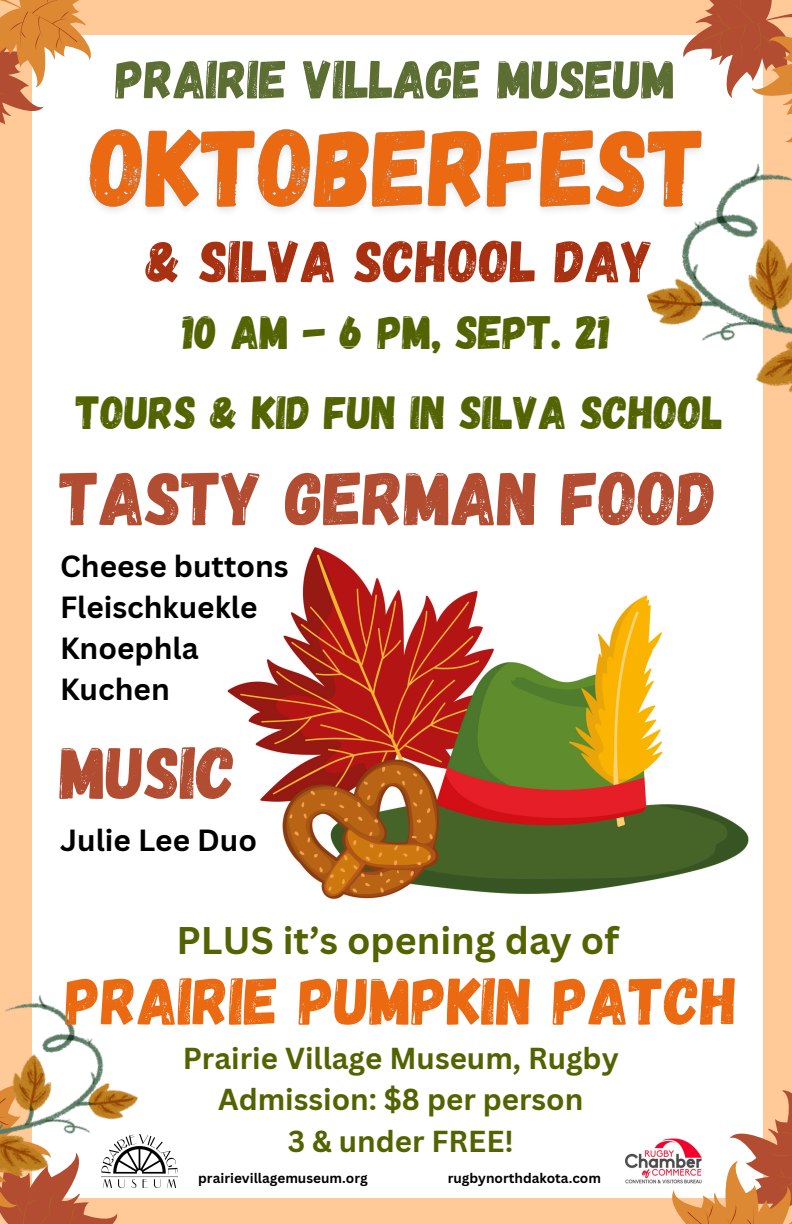
<style>
.page{position:relative;width:792px;height:1224px;background:#ffc998}
.page>*{position:absolute;margin:0;border:0;box-sizing:border-box;transform-origin:0 0}
.t1{font:75.8px "Gagalin";color:#b24d32}
.t2{font:73.9px "Gagalin";color:#b24d32}
.t3{font:66.5px "Gagalin";letter-spacing:.005em;color:#eb6911}
.t4{font:59px "Gagalin";letter-spacing:.005em;color:#a83112}
.t5{font:54px "Gagalin";color:#5d6e32}
.t6{font:46.8px "Gagalin";color:#526401}
.t7{font:46.4px "Gagalin";color:#526401}
.t8{font:700 37.5px "Canva Sans";color:#526401}
.t9{font:700 29.8px "Canva Sans";color:#000}
.t10{font:700 29.5px "Canva Sans";color:#526401}
.t11{font:700 13.6px "Canva Sans";color:#000}
</style>
<div class="page">
<div style="left:32px;top:35px;width:731px;height:1162px;background:#fff"></div>
<img style="left:625px;top:1153px;width:15px;height:31px">
<img style="left:89px;top:129px;width:528px;height:82px">
<svg style="left:0;top:0;width:119px;height:169px"></svg>
<svg style="left:683px;top:0;width:109px;height:115px"></svg>
<img style="left:0;top:995px;width:159px;height:229px">
<img style="left:101px;top:1135px;width:77px;height:52px">
<svg style="left:640px;top:1090px;width:152px;height:134px"></svg>
<img style="left:617px;top:130px;width:175px;height:263px">
<img style="left:227px;top:547px;width:522px;height:352px">
<h6 class="t5" style="left:116px;top:44px;width:561px">PRAIRIE VILLAGE MUSEUM</h6>
<h3 class="t4" style="left:146px;top:223px;width:509px">&amp; SILVA SCHOOL DAY</h3>
<p class="t6" style="left:183px;top:302px;width:429px">10 AM - 6 PM, SEPT. 21</p>
<p class="t7" style="left:76px;top:382px;width:648px">TOURS &amp; KID FUN IN SILVA SCHOOL</p>
<h5 class="t1" style="left:60px;top:449px;width:658px">TASTY GERMAN FOOD</h5>
<p class="t9" style="left:60px;top:545px;width:230px">Cheese buttons</p>
<h4 class="t9" style="left:60px;top:586px;width:199px">Fleischkuekle</h4>
<h4 class="t9" style="left:60px;top:627px;width:140px">Knoephla</h4>
<p class="t9" style="left:60px;top:669px;width:111px">Kuchen</p>
<p class="t2" style="left:60px;top:725px;width:178px">MUSIC</p>
<p class="t9" style="left:60px;top:819px;width:199px">Julie Lee Duo</p>
<p class="t8" style="left:176px;top:914px;width:444px">PLUS it’s opening day of</p>
<h2 class="t3" style="left:66px;top:958px;width:673px">PRAIRIE PUMPKIN PATCH</h2>
<p class="t10" style="left:183px;top:1038px;width:438px">Prairie Village Museum, Rugby</p>
<h5 class="t10" style="left:218px;top:1079px;width:367px">Admission: $8 per person</h5>
<h2 class="t10" style="left:288px;top:1120px;width:228px">3 &amp; under FREE!</h2>
<p class="t11" style="left:198px;top:1169px;width:171px">prairievillagemuseum.org</p>
<p class="t11" style="left:448px;top:1169px;width:155px">rugbynorthdakota.com</p>
</div>
